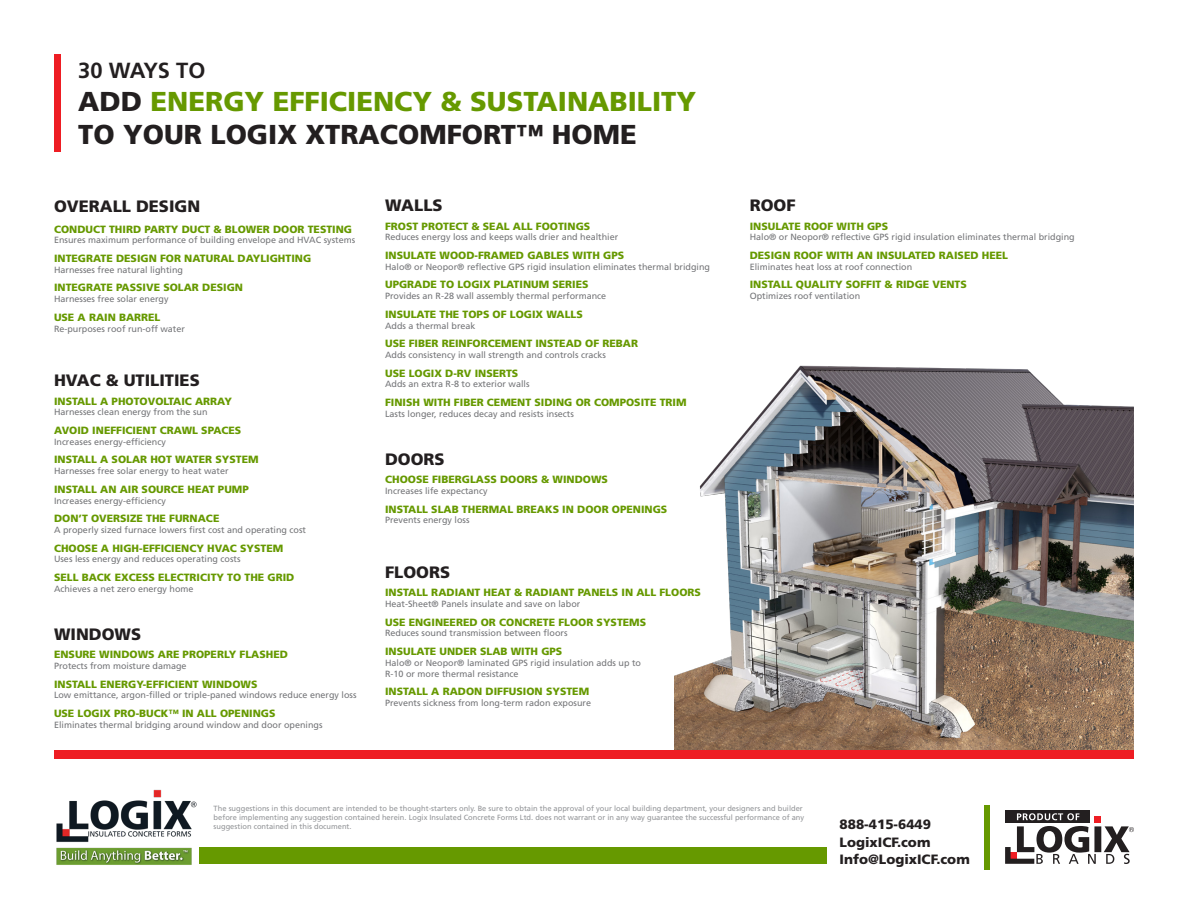
<style>
.page{position:relative;width:1188px;height:918px;background:#fff}
.page>*{position:absolute;margin:0;border:0;box-sizing:border-box;transform-origin:0 0}
.t1{font:900 27.3px/32.8px "Frutiger LT Std";color:#690}
.t2{font:700 21.9px "Frutiger LT Std";color:#231f20}
.t3{font:900 16.5px "Frutiger LT Std";color:#231f20}
.t4{font:900 13.5px "Frutiger LT Std";color:#231f20}
.t5{font:900 10.5px "Frutiger LT Std";color:#690}
.t6{font:9px/10.8px "Frutiger LT Std";color:#757679}
.t7{font:7.5px/9px "Frutiger LT Std";color:#939598}
.s1{color:#231f20}
.s2{font-weight:700}
</style>
<div class="page">
<div style="left:199px;top:848px;width:627px;height:16px;background:#690"></div>
<img style="left:56px;top:789px;width:141px;height:76px">
<div style="left:54px;top:54px;width:6px;height:97px;background:#ee1d23"></div>
<div style="left:1005px;top:811px;width:84px;height:12px;background:#231f20"></div>
<div style="left:1094px;top:816px;width:7px;height:7px;background:#ee1d23"></div>
<svg style="left:1005px;top:826px;width:129px;height:38px"></svg>
<svg style="left:1017px;top:813px;width:62px;height:7px"></svg>
<div style="left:984px;top:805px;width:5px;height:65px;background:#690"></div>
<img style="left:675px;top:365px;width:459px;height:386px">
<div style="left:54px;top:751px;width:1080px;height:8px;background:#ee1d23"></div>
<p class="t2" style="left:78px;top:58px;width:129px">30 WAYS TO</p>
<p class="t1" style="left:78px;top:85px;width:619px"><span class="s1">ADD</span> ENERGY EFFICIENCY &amp; SUSTAINABILITY<br><span class="s1">TO YOUR LOGIX XTRACOMFORT™ HOME</span></p>
<p class="t3" style="left:54px;top:196px;width:148px">OVERALL DESIGN</p>
<p class="t5" style="left:54px;top:222px;width:300px">CONDUCT THIRD PARTY DUCT &amp; BLOWER DOOR TESTING</p>
<p class="t6" style="left:54px;top:235px;width:303px">Ensures maximum performance of building envelope and HVAC systems</p>
<p class="t5" style="left:54px;top:252px;width:259px">INTEGRATE DESIGN FOR NATURAL DAYLIGHTING</p>
<p class="t6" style="left:54px;top:264px;width:131px">Harnesses free natural lighting</p>
<p class="t5" style="left:54px;top:281px;width:191px">INTEGRATE PASSIVE SOLAR DESIGN</p>
<p class="t6" style="left:54px;top:294px;width:116px">Harnesses free solar energy</p>
<p class="t5" style="left:54px;top:311px;width:108px">USE A RAIN BARREL</p>
<p class="t6" style="left:54px;top:323px;width:132px">Re-purposes roof run-off water</p>
<p class="t3" style="left:54px;top:370px;width:147px">HVAC &amp; UTILITIES</p>
<p class="t5" style="left:54px;top:395px;width:180px">INSTALL A PHOTOVOLTAIC ARRAY</p>
<p class="t6" style="left:54px;top:407px;width:155px">Harnesses clean energy from the sun</p>
<p class="t5" style="left:54px;top:424px;width:189px">AVOID INEFFICIENT CRAWL SPACES</p>
<p class="t6" style="left:54px;top:436px;width:113px">Increases energy-efficiency</p>
<p class="t5" style="left:54px;top:453px;width:206px">INSTALL A SOLAR HOT WATER SYSTEM</p>
<p class="t6" style="left:54px;top:466px;width:176px">Harnesses free solar energy to heat water</p>
<p class="t5" style="left:54px;top:483px;width:196px">INSTALL AN AIR SOURCE HEAT PUMP</p>
<p class="t6" style="left:54px;top:495px;width:113px">Increases energy-efficiency</p>
<p class="t5" style="left:54px;top:512px;width:167px">DON’T OVERSIZE THE FURNACE</p>
<p class="t6" style="left:54px;top:524px;width:254px">A properly sized furnace lowers first cost and operating cost</p>
<p class="t5" style="left:54px;top:542px;width:231px">CHOOSE A HIGH-EFFICIENCY HVAC SYSTEM</p>
<p class="t6" style="left:54px;top:554px;width:188px">Uses less energy and reduces operating costs</p>
<p class="t5" style="left:54px;top:571px;width:242px">SELL BACK EXCESS ELECTRICITY TO THE GRID</p>
<p class="t6" style="left:54px;top:583px;width:141px">Achieves a net zero energy home</p>
<p class="t3" style="left:54px;top:624px;width:89px">WINDOWS</p>
<p class="t5" style="left:54px;top:648px;width:235px">ENSURE WINDOWS ARE PROPERLY FLASHED</p>
<p class="t6" style="left:54px;top:661px;width:134px">Protects from moisture damage</p>
<p class="t5" style="left:54px;top:678px;width:205px">INSTALL ENERGY-EFFICIENT WINDOWS</p>
<p class="t6" style="left:54px;top:690px;width:304px">Low emittance, argon-filled or triple-paned windows reduce energy loss</p>
<p class="t5" style="left:54px;top:707px;width:223px">USE LOGIX PRO-BUCK<span class="s2">™</span> IN ALL OPENINGS</p>
<p class="t6" style="left:54px;top:719px;width:270px">Eliminates thermal bridging around window and door openings</p>
<p class="t3" style="left:385px;top:195px;width:59px">WALLS</p>
<p class="t5" style="left:385px;top:220px;width:207px">FROST PROTECT &amp; SEAL ALL FOOTINGS</p>
<p class="t6" style="left:385px;top:232px;width:235px">Reduces energy loss and keeps walls drier and healthier</p>
<p class="t5" style="left:385px;top:249px;width:241px">INSULATE WOOD-FRAMED GABLES WITH GPS</p>
<p class="t6" style="left:385px;top:261px;width:326px">Halo® or Neopor® reflective GPS rigid insulation eliminates thermal bridging</p>
<p class="t5" style="left:385px;top:278px;width:205px">UPGRADE TO LOGIX PLATINUM SERIES</p>
<p class="t6" style="left:385px;top:291px;width:223px">Provides an R-28 wall assembly thermal performance</p>
<p class="t5" style="left:385px;top:308px;width:199px">INSULATE THE TOPS OF LOGIX WALLS</p>
<p class="t6" style="left:385px;top:320px;width:92px">Adds a thermal break</p>
<p class="t5" style="left:385px;top:337px;width:254px">USE FIBER REINFORCEMENT INSTEAD OF REBAR</p>
<p class="t6" style="left:385px;top:349px;width:223px">Adds consistency in wall strength and controls cracks</p>
<p class="t5" style="left:385px;top:367px;width:135px">USE LOGIX D-RV INSERTS</p>
<p class="t6" style="left:385px;top:379px;width:146px">Adds an extra R-8 to exterior walls</p>
<p class="t5" style="left:385px;top:396px;width:303px">FINISH WITH FIBER CEMENT SIDING OR COMPOSITE TRIM</p>
<p class="t6" style="left:385px;top:408px;width:190px">Lasts longer, reduces decay and resists insects</p>
<p class="t3" style="left:385px;top:449px;width:61px">DOORS</p>
<p class="t5" style="left:385px;top:473px;width:224px">CHOOSE FIBERGLASS DOORS &amp; WINDOWS</p>
<p class="t6" style="left:385px;top:486px;width:104px">Increases life expectancy</p>
<p class="t5" style="left:385px;top:503px;width:284px">INSTALL SLAB THERMAL BREAKS IN DOOR OPENINGS</p>
<p class="t6" style="left:385px;top:515px;width:86px">Prevents energy loss</p>
<p class="t3" style="left:385px;top:562px;width:67px">FLOORS</p>
<p class="t5" style="left:385px;top:586px;width:317px">INSTALL RADIANT HEAT &amp; RADIANT PANELS IN ALL FLOORS</p>
<p class="t6" style="left:385px;top:598px;width:197px">Heat-Sheet® Panels insulate and save on labor</p>
<p class="t5" style="left:385px;top:616px;width:263px">USE ENGINEERED OR CONCRETE FLOOR SYSTEMS</p>
<p class="t6" style="left:385px;top:628px;width:184px">Reduces sound transmission between floors</p>
<p class="t5" style="left:385px;top:645px;width:179px">INSULATE UNDER SLAB WITH GPS</p>
<p class="t6" style="left:385px;top:657px;width:257px">Halo® or Neopor® laminated GPS rigid insulation adds up to<br>R-10 or more thermal resistance</p>
<p class="t5" style="left:385px;top:685px;width:206px">INSTALL A RADON DIFFUSION SYSTEM</p>
<p class="t6" style="left:385px;top:697px;width:208px">Prevents sickness from long-term radon exposure</p>
<p class="t3" style="left:750px;top:195px;width:47px">ROOF</p>
<p class="t5" style="left:750px;top:220px;width:140px">INSULATE ROOF WITH GPS</p>
<p class="t6" style="left:750px;top:232px;width:326px">Halo® or Neopor® reflective GPS rigid insulation eliminates thermal bridging</p>
<p class="t5" style="left:750px;top:249px;width:260px">DESIGN ROOF WITH AN INSULATED RAISED HEEL</p>
<p class="t6" style="left:750px;top:261px;width:164px">Eliminates heat loss at roof connection</p>
<p class="t5" style="left:750px;top:278px;width:219px">INSTALL QUALITY SOFFIT &amp; RIDGE VENTS</p>
<p class="t6" style="left:750px;top:291px;width:112px">Optimizes roof ventilation</p>
<p class="t7" style="left:214px;top:804px;width:592px">The suggestions in this document are intended to be thought-starters only. Be sure to obtain the approval of your local building department, your designers and builder before implementing any suggestion contained herein. Logix Insulated Concrete Forms Ltd. does not warrant or in any way guarantee the successful performance of any suggestion contained in this document.</p>
<p class="t4" style="left:840px;top:816px;width:93px">888-415-6449</p>
<p class="t4" style="left:840px;top:834px;width:92px">LogixICF.com</p>
<p class="t4" style="left:840px;top:851px;width:132px">Info@LogixICF.com</p>
</div>
